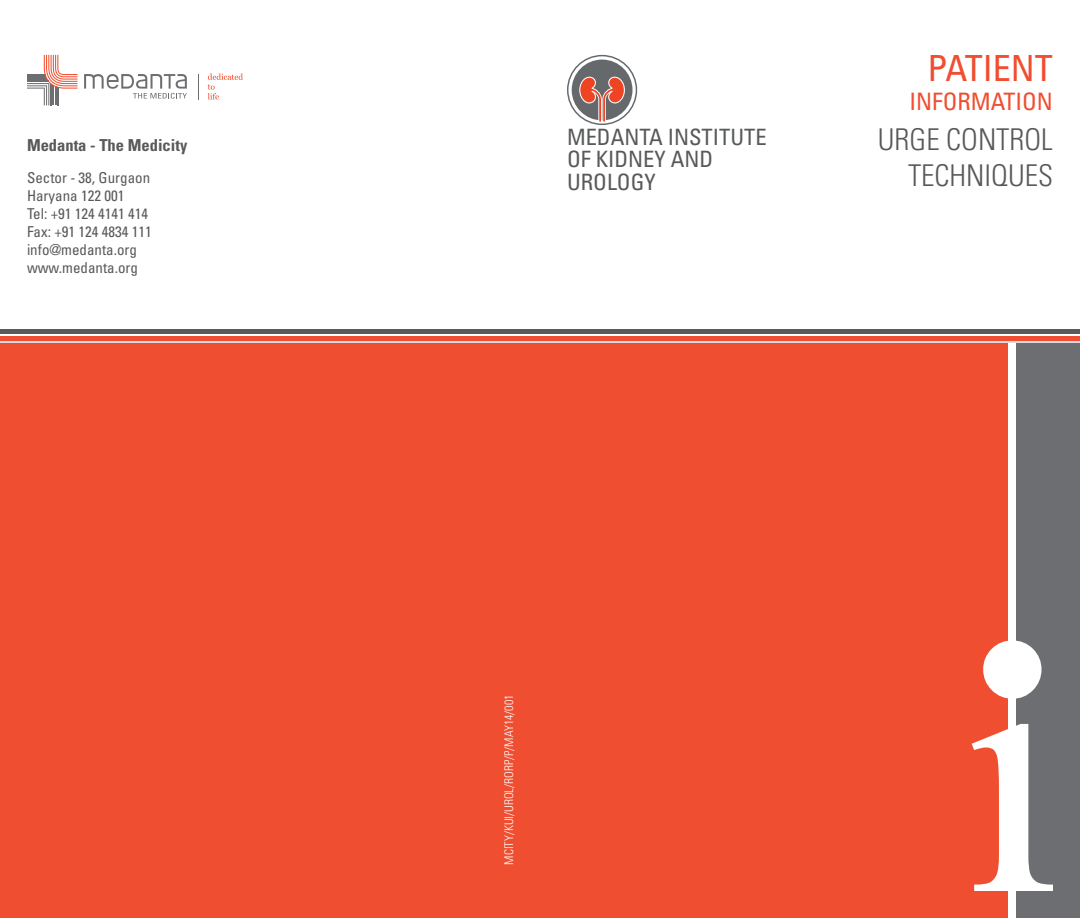
<style>
.page{position:relative;width:1080px;height:918px;background:#fff}
.page>*{position:absolute;margin:0;border:0;box-sizing:border-box;transform-origin:0 0}
.t1{font:condensed 36px "Univers LT Std";letter-spacing:-.025em;color:#f04e30}
.t2{font:300 condensed 30px/36px "Univers LT Std";color:#58595b;text-align:right}
.t3{font:condensed 24px "Univers LT Std";color:#f04e30}
.t4{font:condensed 22.5px/22.5px "Univers LT Std";color:#58595b}
.t5{font:700 condensed 16.5px "Univers LT Std";color:#58595b}
.t6{font:condensed 15px/18px "Univers LT Std";color:#58595b}
.t7{font:300 condensed 12px "Univers LT Std";color:#fff}
</style>
<div class="page">
<div style="left:0;top:343px;width:540px;height:575px;background:#f04e30"></div>
<hr style="left:0;top:341px;width:540px;height:2px;background:#dad9e2">
<div style="left:0;top:336px;width:540px;height:5px;background:#f04e30"></div>
<div style="left:0;top:329px;width:540px;height:5px;background:#58595b"></div>
<svg style="left:27px;top:55px;width:51px;height:50px"></svg>
<svg style="left:84px;top:74px;width:103px;height:25px"></svg>
<svg style="left:198px;top:74px;width:1px;height:25px"></svg>
<svg style="left:208px;top:73px;width:35px;height:26px"></svg>
<div style="left:572px;top:60px;width:61px;height:60px;background:#66696b;border-radius:50%"></div>
<svg style="left:579px;top:76px;width:46px;height:49px"></svg>
<div style="left:1013px;top:343px;width:67px;height:575px;background:#6d6e71"></div>
<div style="left:540px;top:343px;width:473px;height:575px;background:#f04e30"></div>
<div style="left:1009px;top:343px;width:7px;height:575px;background:#fff"></div>
<svg style="left:972px;top:724px;width:81px;height:167px"></svg>
<svg style="left:983px;top:640px;width:58px;height:59px"></svg>
<hr style="left:540px;top:341px;width:540px;height:2px;background:#dad9e2">
<div style="left:540px;top:336px;width:540px;height:5px;background:#f04e30"></div>
<div style="left:540px;top:329px;width:540px;height:5px;background:#58595b"></div>
<p class="t5" style="left:27px;top:135px;width:162px">Medanta - The Medicity</p>
<p class="t6" style="left:27px;top:168px;width:126px">Sector - 38, Gurgaon<br>Haryana 122 001<br>Tel: +91 124 4141 414<br>Fax: +91 124 4834 111 info@medanta.org www.medanta.org</p>
<h3 class="t4" style="left:567px;top:125px;width:133px">Medanta Instit</h3>
<h3 class="t4" style="left:730px;top:125px;width:38px">ute</h3>
<h3 class="t4" style="left:567px;top:148px;width:148px">of Kidney and<br>Urology</h3>
<h1 class="t1" style="left:927px;top:45px;width:119px">Pati ent</h1>
<h3 class="t3" style="left:909px;top:86px;width:145px">information</h3>
<h2 class="t2" style="left:878px;top:121px;width:177px">URGE CONTROL<br>TECHNIQUES</h2>
<p class="t7" style="left:502px;top:865px;width:171px;rotate:-90deg">MCITY/KUI/UROL/RORP/P/MAY14/001</p>
</div>
